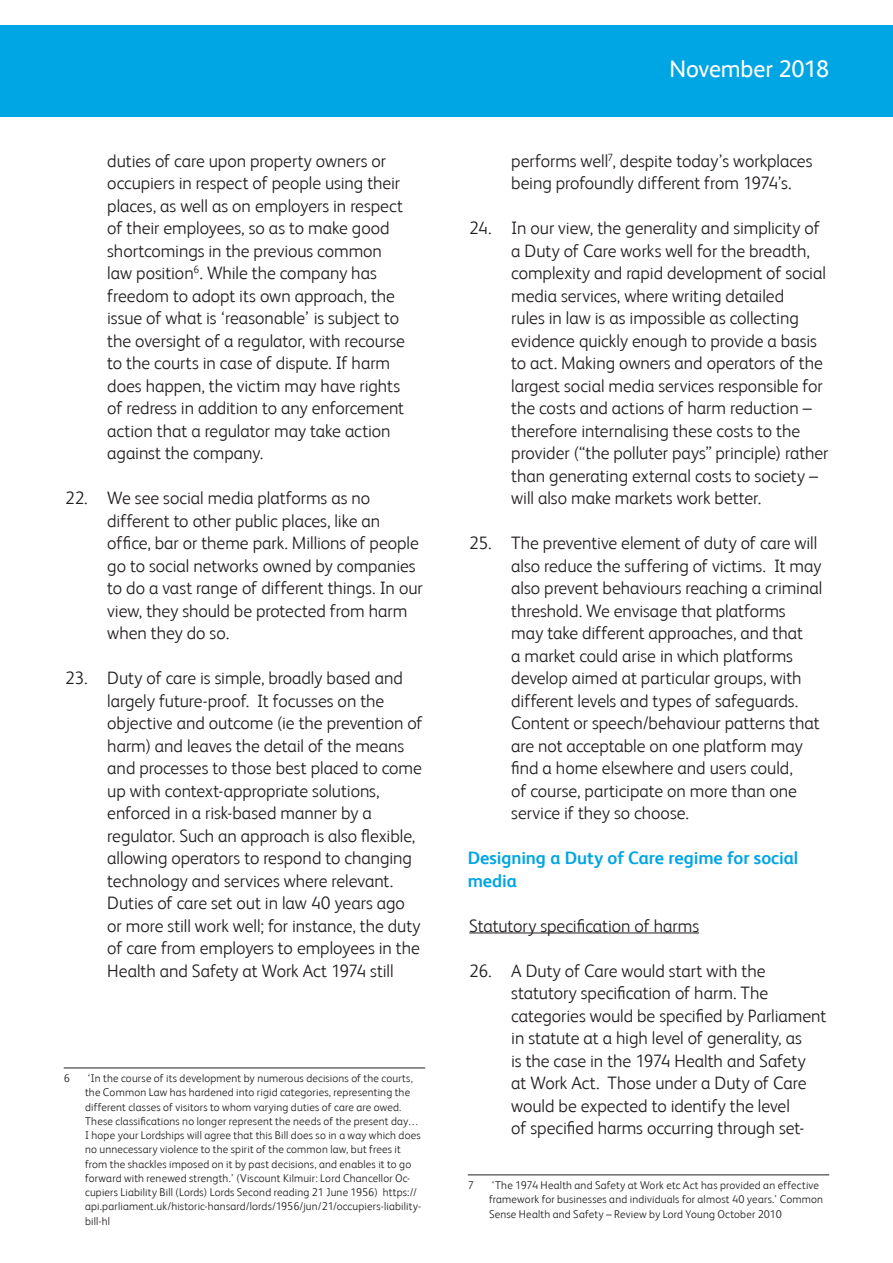
<style>
.page{position:relative;width:893px;height:1263px;background:#fff}
.page>*{position:absolute;margin:0;border:0;box-sizing:border-box;transform-origin:0 0}
._06_Bullets{font:24px "FS Albert";letter-spacing:-.01em;color:#fff}
._06_Bullets-2{font:300 18px/22.5px "FS Albert";letter-spacing:-.005em;color:#231f20}
._05_Body_text{font:700 18px/22.5px "FS Albert";letter-spacing:-.005em;color:#00a5e3}
._08_Footnote{font:300 11.25px/14.2px "FS Albert";letter-spacing:.015em;color:#231f20}
</style>
<div class="page">
<div style="left:0;top:26px;width:893px;height:91px;background:#00a5e3"></div>
<hr style="left:64px;top:1068px;width:361px;height:1px;background:#231f20">
<hr style="left:469px;top:932px;width:230px;height:1px;background:#231f20">
<hr style="left:468px;top:1174px;width:361px;height:1px;background:#231f20">
<p class="_06_Bullets-2" style="left:107px;top:149px;width:299px">duties of care upon property owners or occupiers in respect of people using their places, as well as on employers in respect of their employees, so as to make good shortcomings in the previous common law position<sup>6</sup>. While the company has freedom to adopt its own approach, the issue of what is ‘reasonable’ is subject to the oversight of a regulator, with recourse to the courts in case of dispute. If harm does happen, the victim may have rights of redress in addition to any enforcement action that a regulator may take action against the company.</p>
<p class="_06_Bullets-2" style="left:107px;top:486px;width:317px;text-indent:-42px">22. We see social media platforms as no different to other public places, like an office, bar or theme park. Millions of people go to social networks owned by companies to do a vast range of different things. In our view, they should be protected from harm when they do so.</p>
<p class="_06_Bullets-2" style="left:107px;top:666px;width:317px;text-indent:-42px">23. Duty of care is simple, broadly based and largely future-proof. It focusses on the objective and outcome (ie the prevention of harm) and leaves the detail of the means and processes to those best placed to come up with context-appropriate solutions, enforced in a risk-based manner by a regulator. Such an approach is also flexible, allowing operators to respond to changing technology and services where relevant.<br>Duties of care set out in law 40 years ago or more still work well; for instance, the duty of care from employers to employees in the Health and Safety at Work Act 1974 still</p>
<p class="_08_Footnote" style="left:64px;top:1071px;width:8px">6</p>
<p class="_08_Footnote" style="left:85px;top:1071px;width:338px">‘In the course of its development by numerous decisions of the courts, the Common Law has hardened into rigid categories, representing the different classes of visitors to whom varying duties of care are owed.<br>These classifications no longer represent the needs of the present day… I hope your Lordships will agree that this Bill does so in a way which does no unnecessary violence to the spirit of the common law, but frees it from the shackles imposed on it by past decisions, and enables it to go forward with renewed strength.’ (Viscount Kilmuir: Lord Chancellor Oc&shy;cupiers Liability Bill (Lords) Lords Second reading 21 June 1956) https:// api.parliament.uk/historic-hansard/lords/1956/jun/21/occupiers-liability&shy;bill-hl</p>
<p class="_06_Bullets" style="left:669px;top:55px;width:161px">November 2018</p>
<p class="_06_Bullets-2" style="left:511px;top:149px;width:303px">performs well<sup>7</sup>, despite today’s workplaces being profoundly different from 1974’s.</p>
<p class="_06_Bullets-2" style="left:511px;top:216px;width:319px;text-indent:-42px">24. In our view, the generality and simplicity of a Duty of Care works well for the breadth, complexity and rapid development of social media services, where writing detailed<br>rules in law is as impossible as collecting evidence quickly enough to provide a basis to act. Making owners and operators of the largest social media services responsible for the costs and actions of harm reduction – therefore internalising these costs to the provider (“the polluter pays” principle) rather than generating external costs to society – will also make markets work better.</p>
<p class="_06_Bullets-2" style="left:511px;top:531px;width:313px;text-indent:-42px">25. The preventive element of duty of care will also reduce the suffering of victims. It may also prevent behaviours reaching a criminal threshold. We envisage that platforms<br>may take different approaches, and that<br>a market could arise in which platforms develop aimed at particular groups, with different levels and types of safeguards.<br>Content or speech/behaviour patterns that are not acceptable on one platform may find a home elsewhere and users could,<br>of course, participate on more than one service if they so choose.</p>
<p class="_05_Body_text" style="left:468px;top:846px;width:332px">Designing a Duty of Care regime for social media</p>
<p class="_06_Bullets-2" style="left:469px;top:914px;width:231px">Statutory specification of harms</p>
<p class="_06_Bullets-2" style="left:511px;top:959px;width:316px;text-indent:-42px">26. A Duty of Care would start with the statutory specification of harm. The categories would be specified by Parliament in statute at a high level of generality, as<br>is the case in the 1974 Health and Safety<br>at Work Act. Those under a Duty of Care would be expected to identify the level<br>of specified harms occurring through set-</p>
<p class="_08_Footnote" style="left:468px;top:1178px;width:8px">7</p>
<p class="_08_Footnote" style="left:489px;top:1178px;width:336px">‘The 1974 Health and Safety at Work etc Act has provided an effective framework for businesses and individuals for almost 40 years.’ Common<br>Sense Health and Safety – Review by Lord Young October 2010</p>
</div>
